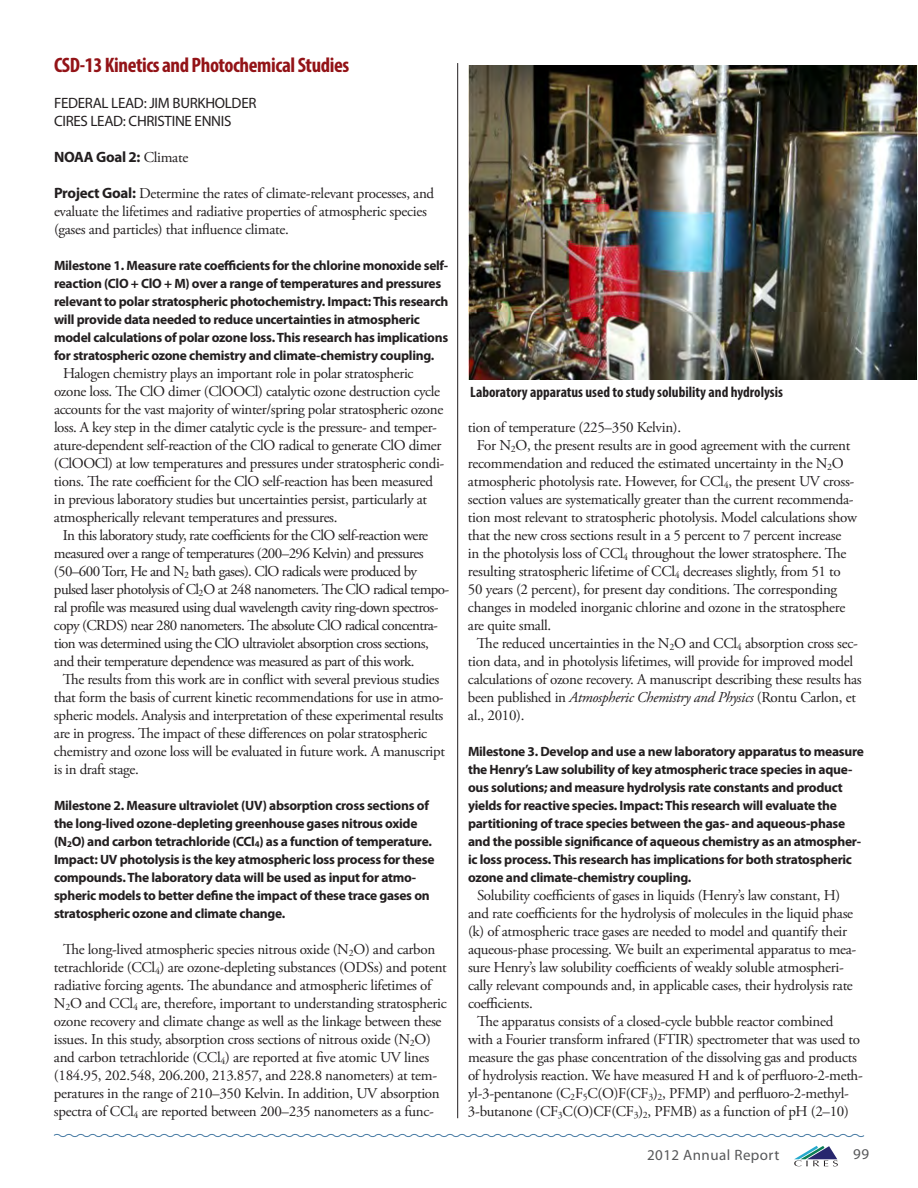
<style>
.page{position:relative;width:918px;height:1188px;background:#fff}
.page>*{position:absolute;margin:0;border:0;box-sizing:border-box;transform-origin:0 0}
.Body{font:700 condensed 21px "Myriad Pro";letter-spacing:-.02em;color:#931317}
.Body-2{font:15px/18px "Adobe Garamond Pro";letter-spacing:-.02em;color:#231f20}
.Body-3{font:15px/18px "Adobe Garamond Pro";letter-spacing:-.04em;color:#231f20}
.t1{font:700 condensed 15px "Myriad Pro";color:#231f20}
.Body-4{font:15px "Myriad Pro";letter-spacing:-.02em;color:#231f20}
.t2{font:15px "Myriad Pro";letter-spacing:.03em;color:#57585a}
.Body-5{font:700 15px "Myriad Pro";letter-spacing:-.02em;color:#231f20}
.Body-6{font:700 13.5px/18px "Myriad Pro";letter-spacing:-.02em;color:#231f20}
.s1{font-family:"Adobe Garamond Pro";font-weight:400}
.s2{font-family:"Myriad Pro";font-weight:700}
.s3{font-style:italic}
</style>
<div class="page">
<img style="left:468px;top:66px;width:449px;height:313px">
<hr style="left:457px;top:63px;width:1px;height:1055px;background:#231f20">
<svg style="left:53px;top:1133px;width:812px;height:4px"></svg>
<svg style="left:794px;top:1146px;width:44px;height:20px"></svg>
<p class="Body" style="left:54px;top:52px;width:297px">CSD-13 Kinetics and Photochemical Studies</p>
<p class="Body-4" style="left:54px;top:94px;width:204px">FEDERAL LEAD: JIM BURKHOLDER</p>
<p class="Body-4" style="left:54px;top:112px;width:179px">CIRES LEAD: CHRISTINE ENNIS</p>
<p class="Body-5" style="left:54px;top:147px;width:136px">NOAA Goal 2: <span class="s1">Climate</span></p>
<p class="Body-2" style="left:54px;top:185px;width:382px"><span class="s2">Project Goal:</span> Determine the rates of climate-relevant processes, and evaluate the lifetimes and radiative properties of atmospheric species (gases and particles) that influence climate.</p>
<p class="Body-6" style="left:54px;top:256px;width:396px">Milestone 1. Measure rate coefficients for the chlorine monoxide self&shy;reaction (ClO + ClO + M) over a range of temperatures and pressures relevant to polar stratospheric photochemistry. Impact: This research will provide data needed to reduce uncertainties in atmospheric model calculations of polar ozone loss. This research has implications for stratospheric ozone chemistry and climate-chemistry coupling.</p>
<p class="Body-2" style="left:54px;top:365px;width:392px;text-indent:9px">Halogen chemistry plays an important role in polar stratospheric ozone loss. The ClO dimer (ClOOCl) catalytic ozone destruction cycle accounts for the vast majority of winter/spring polar stratospheric ozone loss. A key step in the dimer catalytic cycle is the pressure- and temper&shy;ature-dependent self-reaction of the ClO radical to generate ClO dimer (ClOOCl) at low temperatures and pressures under stratospheric condi&shy;tions. The rate coefficient for the ClO self-reaction has been measured in previous laboratory studies but uncertainties persist, particularly at atmospherically relevant temperatures and pressures.</p>
<p class="Body-3" style="left:54px;top:527px;width:397px;text-indent:9px">In this laboratory study, rate coefficients for the ClO self-reaction were measured over a range of temperatures (200–296 Kelvin) and pressures (50–600 Torr, He and N<sub>2</sub> bath gases). ClO radicals were produced by pulsed laser photolysis of Cl<sub>2</sub>O at 248 nanometers. The ClO radical tempo&shy;ral profile was measured using dual wavelength cavity ring-down spectros&shy;copy (CRDS) near 280 nanometers. The absolute ClO radical concentra&shy;tion was determined using the ClO ultraviolet absorption cross sections, and their temperature dependence was measured as part of this work.</p>
<p class="Body-2" style="left:54px;top:671px;width:392px;text-indent:9px">The results from this work are in conflict with several previous studies that form the basis of current kinetic recommendations for use in atmo&shy;spheric models. Analysis and interpretation of these experimental results are in progress. The impact of these differences on polar stratospheric chemistry and ozone loss will be evaluated in future work. A manuscript is in draft stage.</p>
<p class="Body-6" style="left:54px;top:796px;width:382px">Milestone 2. Measure ultraviolet (UV) absorption cross sections of the long-lived ozone-depleting greenhouse gases nitrous oxide (N<sub>2</sub>O) and carbon tetrachloride (CCl<sub>4</sub>) as a function of temperature.<br>Impact: UV photolysis is the key atmospheric loss process for these compounds. The laboratory data will be used as input for atmo&shy;spheric models to better define the impact of these trace gases on stratospheric ozone and climate change.</p>
<p class="Body-2" style="left:54px;top:941px;width:394px;text-indent:9px">The long-lived atmospheric species nitrous oxide (N<sub>2</sub>O) and carbon tetrachloride (CCl<sub>4</sub>) are ozone-depleting substances (ODSs) and potent radiative forcing agents. The abundance and atmospheric lifetimes of N<sub>2</sub>O and CCl<sub>4</sub> are, therefore, important to understanding stratospheric ozone recovery and climate change as well as the linkage between these issues. In this study, absorption cross sections of nitrous oxide (N<sub>2</sub>O) and carbon tetrachloride (CCl<sub>4</sub>) are reported at five atomic UV lines (184.95, 202.548, 206.200, 213.857, and 228.8 nanometers) at tem&shy;peratures in the range of 210–350 Kelvin. In addition, UV absorption spectra of CCl<sub>4</sub> are reported between 200–235 nanometers as a func-</p>
<p class="t1" style="left:470px;top:383px;width:314px">Laboratory apparatus used to study solubility and hydrolysis</p>
<p class="Body-2" style="left:468px;top:419px;width:215px">tion of temperature (225–350 Kelvin).</p>
<p class="Body-2" style="left:468px;top:437px;width:390px;text-indent:9px">For N<sub>2</sub>O, the present results are in good agreement with the current recommendation and reduced the estimated uncertainty in the N<sub>2</sub>O atmospheric photolysis rate. However, for CCl<sub>4</sub>, the present UV cross&shy;section values are systematically greater than the current recommenda&shy;tion most relevant to stratospheric photolysis. Model calculations show that the new cross sections result in a 5 percent to 7 percent increase<br>in the photolysis loss of CCl<sub>4</sub> throughout the lower stratosphere. The resulting stratospheric lifetime of CCl<sub>4</sub> decreases slightly, from 51 to 50 years (2 percent), for present day conditions. The corresponding changes in modeled inorganic chlorine and ozone in the stratosphere are quite small.</p>
<p class="Body-2" style="left:468px;top:635px;width:395px;text-indent:9px">The reduced uncertainties in the N<sub>2</sub>O and CCl<sub>4</sub> absorption cross sec&shy;tion data, and in photolysis lifetimes, will provide for improved model calculations of ozone recovery. A manuscript describing these results has been published in <span class="s3">Atmospheric Chemistry and Physics</span> (Rontu Carlon, et al., 2010).</p>
<p class="Body-6" style="left:468px;top:742px;width:397px">Milestone 3. Develop and use a new laboratory apparatus to measure the Henry’s Law solubility of key atmospheric trace species in aque&shy;ous solutions; and measure hydrolysis rate constants and product yields for reactive species. Impact: This research will evaluate the partitioning of trace species between the gas- and aqueous-phase and the possible significance of aqueous chemistry as an atmospher&shy;ic loss process. This research has implications for both stratospheric ozone and climate-chemistry coupling.</p>
<p class="Body-2" style="left:468px;top:887px;width:390px;text-indent:9px">Solubility coefficients of gases in liquids (Henry’s law constant, H) and rate coefficients for the hydrolysis of molecules in the liquid phase (k) of atmospheric trace gases are needed to model and quantify their aqueous-phase processing. We built an experimental apparatus to mea&shy;sure Henry’s law solubility coefficients of weakly soluble atmospheri&shy;cally relevant compounds and, in applicable cases, their hydrolysis rate coefficients.</p>
<p class="Body-2" style="left:468px;top:1013px;width:396px;text-indent:9px">The apparatus consists of a closed-cycle bubble reactor combined<br>with a Fourier transform infrared (FTIR) spectrometer that was used to measure the gas phase concentration of the dissolving gas and products of hydrolysis reaction. We have measured H and k of perfluoro-2-meth&shy;yl-3-pentanone (C<sub>2</sub>F<sub>5</sub>C(O)F(CF<sub>3</sub>)<sub>2</sub>, PFMP) and perfluoro-2-methyl-3-butanone (CF<sub>3</sub>C(O)CF(CF<sub>3</sub>)<sub>2</sub>, PFMB) as a function of pH (2–10)</p>
<p class="t2" style="left:647px;top:1146px;width:134px">2012 Annual Report</p>
<p class="t2" style="left:853px;top:1145px;width:17px">99</p>
</div>
